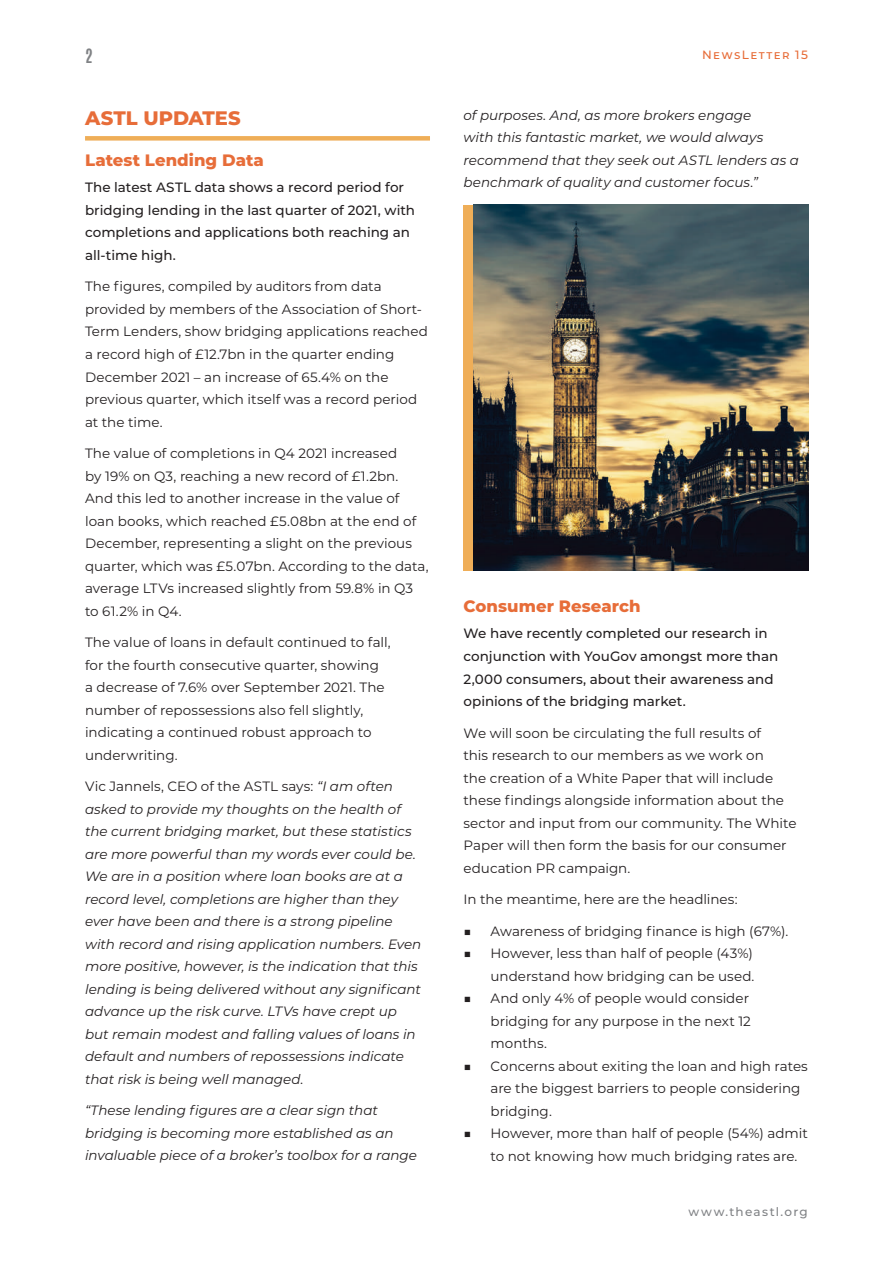
<style>
.page{position:relative;width:893px;height:1263px;background:#fff}
.page>*{position:absolute;margin:0;border:0;box-sizing:border-box;transform-origin:0 0}
.t1{font:800 19.5px "Montserrat";letter-spacing:-.005em;color:#e76d39}
.t2{font:800 16.5px "Montserrat";color:#e76d39}
.t3{font:700 16.5px "Antonio";color:#808285}
.t4{font:13.5px/22.5px "Montserrat";color:#231f20}
.t5{font:italic 13.5px/22.5px "Montserrat";color:#231f20}
.t6{font:500 13.5px/22.5px "Montserrat";color:#231f20}
.t7{font:500 12px "Montserrat";color:#808285}
.t8{font:500 12px "Montserrat";letter-spacing:.115em;color:#e76d39}
.s1{font-style:normal}
</style>
<div class="page">
<div style="left:85px;top:136px;width:345px;height:5px;background:#efae58"></div>
<div style="left:463px;top:205px;width:11px;height:366px;background:#efae58"></div>
<img style="left:474px;top:205px;width:334px;height:366px">
<p class="t3" style="left:85px;top:43px;width:9px">2</p>
<p class="t8" style="left:702px;top:46px;width:107px">NewsLetter 15</p>
<h1 class="t1" style="left:85px;top:104px;width:157px">ASTL UPDATES</h1>
<p class="t2" style="left:85px;top:148px;width:180px">Latest Lending Data</p>
<p class="t6" style="left:85px;top:176px;width:332px">The latest ASTL data shows a record period for bridging lending in the last quarter of 2021, with completions and applications both reaching an all-time high.</p>
<p class="t4" style="left:85px;top:275px;width:344px">The figures, compiled by auditors from data provided by members of the Association of Short-Term Lenders, show bridging applications reached a record high of £12.7bn in the quarter ending December 2021 – an increase of 65.4% on the previous quarter, which itself was a record period at the time.</p>
<p class="t4" style="left:85px;top:441px;width:345px">The value of completions in Q4 2021 increased<br>by 19% on Q3, reaching a new record of £1.2bn.<br>And this led to another increase in the value of loan books, which reached £5.08bn at the end of December, representing a slight on the previous quarter, which was £5.07bn. According to the data, average LTVs increased slightly from 59.8% in Q3 to 61.2% in Q4.</p>
<p class="t4" style="left:85px;top:630px;width:307px">The value of loans in default continued to fall, for the fourth consecutive quarter, showing<br>a decrease of 7.6% over September 2021. The number of repossessions also fell slightly, indicating a continued robust approach to underwriting.</p>
<p class="t5" style="left:85px;top:774px;width:338px"><span class="s1">Vic Jannels, CEO of the ASTL says:</span> “I am often asked to provide my thoughts on the health of the current bridging market, but these statistics are more powerful than my words ever could be.<br>We are in a position where loan books are at a record level, completions are higher than they ever have been and there is a strong pipeline with record and rising application numbers. Even more positive, however, is the indication that this lending is being delivered without any significant advance up the risk curve. LTVs have crept up but remain modest and falling values of loans in default and numbers of repossessions indicate that risk is being well managed.</p>
<p class="t5" style="left:85px;top:1099px;width:333px">“These lending figures are a clear sign that bridging is becoming more established as an invaluable piece of a broker’s toolbox for a range</p>
<p class="t5" style="left:463px;top:103px;width:337px">of purposes. And, as more brokers engage<br>with this fantastic market, we would always recommend that they seek out ASTL lenders as a benchmark of quality and customer focus.”</p>
<p class="t2" style="left:463px;top:594px;width:179px">Consumer Research</p>
<p class="t6" style="left:463px;top:622px;width:316px">We have recently completed our research in conjunction with YouGov amongst more than 2,000 consumers, about their awareness and opinions of the bridging market.</p>
<p class="t4" style="left:463px;top:721px;width:334px">We will soon be circulating the full results of<br>this research to our members as we work on<br>the creation of a White Paper that will include these findings alongside information about the sector and input from our community. The White Paper will then form the basis for our consumer education PR campaign.</p>
<p class="t4" style="left:463px;top:887px;width:276px">In the meantime, here are the headlines:</p>
<p class="t4" style="left:463px;top:919px;width:326px">■ Awareness of bridging finance is high (67%).</p>
<p class="t4" style="left:463px;top:941px;width:292px;text-align:right">■ However, less than half of people (43%) understand how bridging can be used.</p>
<p class="t4" style="left:490px;top:986px;width:262px;text-indent:-27px">■ And only 4% of people would consider bridging for any purpose in the next 12 months.</p>
<p class="t4" style="left:490px;top:1054px;width:319px;text-indent:-27px">■ Concerns about exiting the loan and high rates are the biggest barriers to people considering bridging.</p>
<p class="t4" style="left:490px;top:1121px;width:319px;text-indent:-27px">■ However, more than half of people (54%) admit to not knowing how much bridging rates are.</p>
<p class="t7" style="left:688px;top:1203px;width:121px">www.theastl.org</p>
</div>
